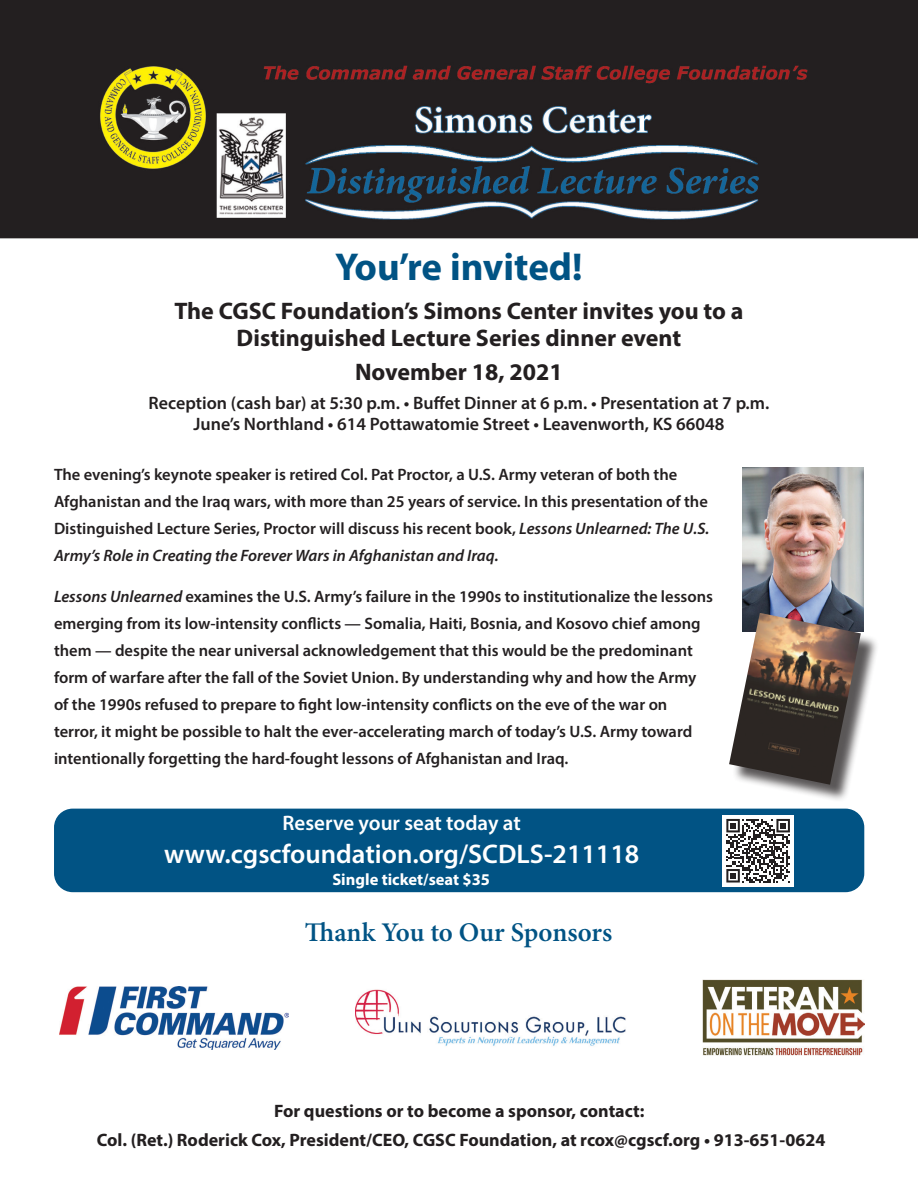
<style>
.page{position:relative;width:918px;height:1188px;background:#fff}
.page>*{position:absolute;margin:0;border:0;box-sizing:border-box;transform-origin:0 0}
.t1{font:700 39px "Myriad Pro";color:#015384}
.t2{font:600 27px "Myriad Pro";color:#fff}
.t3{font:600 27px "Minion Pro";letter-spacing:-.005em;color:#015384}
.t4{font:700 24px/27px "Myriad Pro";color:#231f20;text-align:center}
.t5{font:600 21px "Myriad Pro";color:#fff}
.t6{font:600 18px "Myriad Pro";color:#231f20}
.t7{font:700 18px "Myriad Pro";color:#231f20}
.t8{font:600 16.5px/27px "Myriad Pro";color:#231f20}
.t9{font:700 16.5px "Myriad Pro";color:#fff}
.s1{font-style:italic}
</style>
<div class="page">
<img style="left:0;top:0;width:918px;height:1050px">
<img style="left:743px;top:468px;width:120px;height:148px">
<div style="left:732px;top:616px;width:147px;height:186px;background:#231f20;opacity:.75"></div>
<img style="left:729px;top:613px;width:132px;height:172px">
<img style="left:59px;top:986px;width:230px;height:63px">
<img style="left:355px;top:983px;width:274px;height:67px">
<img style="left:702px;top:980px;width:162px;height:76px">
<div style="left:55px;top:809px;width:809px;height:82px;background:#015384;border-radius:18px"></div>
<div style="left:54px;top:809px;width:810px;height:83px;border:2px solid #015384;border-radius:18px"></div>
<div style="left:723px;top:815px;width:71px;height:71px;background:#fff"></div>
<svg style="left:726px;top:819px;width:64px;height:64px"></svg>
<p class="t1" style="left:335px;top:241px;width:249px">You’re invited!</p>
<p class="t4" style="left:174px;top:297px;width:571px">The CGSC Foundation’s Simons Center invites you to a<br>Distinguished Lecture Series dinner event</p>
<p class="t4" style="left:355px;top:358px;width:209px">November 18, 2021</p>
<p class="t6" style="left:149px;top:391px;width:622px">Reception (cash bar) at 5:30 p.m. • Buffet Dinner at 6 p.m. • Presentation at 7 p.m.</p>
<p class="t6" style="left:193px;top:413px;width:533px">June’s Northland • 614 Pottawatomie Street • Leavenworth, KS 66048</p>
<p class="t8" style="left:54px;top:461px;width:657px">The evening’s keynote speaker is retired Col. Pat Proctor, a U.S. Army veteran of both the Afghanistan and the Iraq wars, with more than 25 years of service. In this presentation of the Distinguished Lecture Series, Proctor will discuss his recent book, <span class="s1">Lessons Unlearned: The U.S.<br>Army’s Role in Creating the Forever Wars in Afghanistan and Iraq.</span></p>
<p class="t8" style="left:54px;top:582px;width:661px"><span class="s1">Lessons Unlearned</span> examines the U.S. Army’s failure in the 1990s to institutionalize the lessons emerging from its low-intensity conflicts — Somalia, Haiti, Bosnia, and Kosovo chief among them — despite the near universal acknowledgement that this would be the predominant form of warfare after the fall of the Soviet Union. By understanding why and how the Army of the 1990s refused to prepare to fight low-intensity conflicts on the eve of the war on terror, it might be possible to halt the ever-accelerating march of today’s U.S. Army toward intentionally forgetting the hard-fought lessons of Afghanistan and Iraq.</p>
<p class="t5" style="left:283px;top:810px;width:240px">Reserve your seat today at</p>
<p class="t2" style="left:164px;top:837px;width:477px">www.cgscfoundation.org/SCDLS-211118</p>
<p class="t9" style="left:332px;top:869px;width:159px">Single ticket/seat $35</p>
<p class="t3" style="left:305px;top:914px;width:309px">Thank You to Our Sponsors</p>
<p class="t7" style="left:274px;top:1099px;width:372px">For questions or to become a sponsor, contact:</p>
<p class="t7" style="left:97px;top:1128px;width:730px">Col. (Ret.) Roderick Cox, President/CEO, CGSC Foundation, at rcox@cgscf.org • 913-651-0624</p>
</div>
